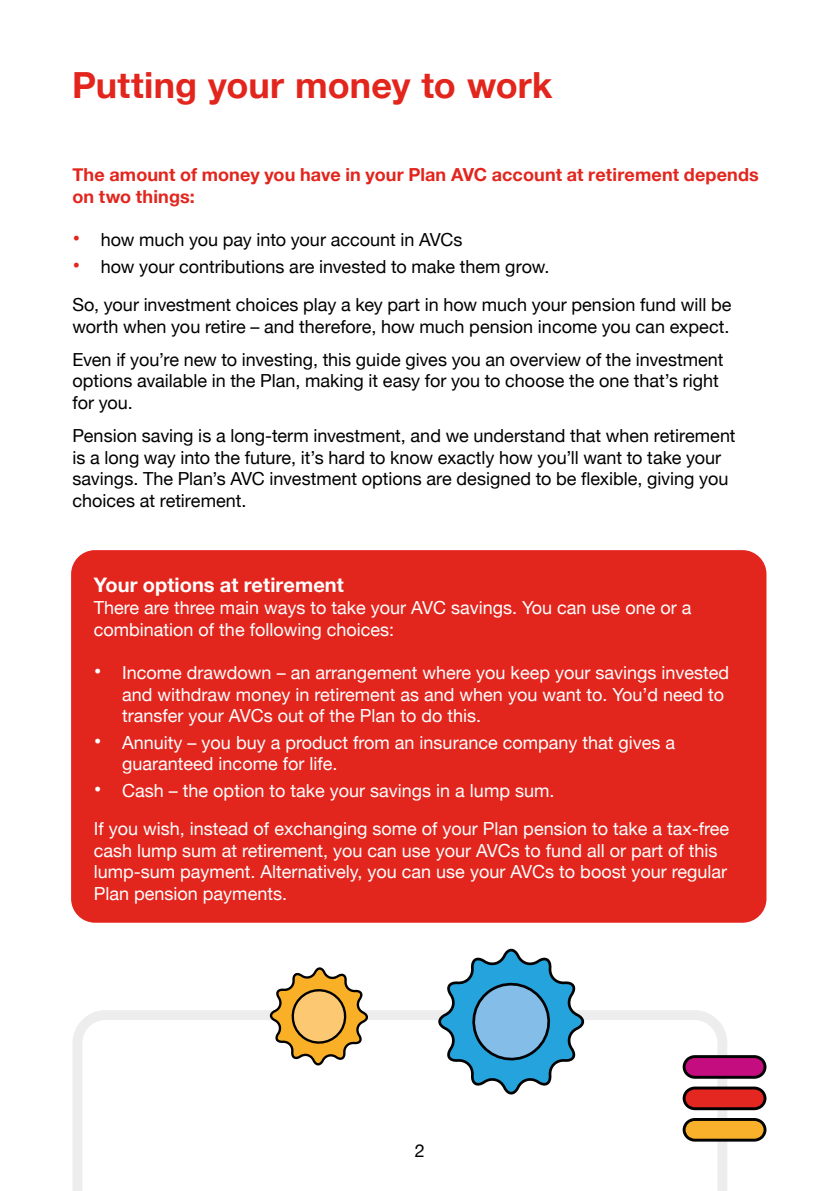
<style>
.page{position:relative;width:840px;height:1191px;background:#fff}
.page>*{position:absolute;margin:0;border:0;box-sizing:border-box;transform-origin:0 0}
.t1{font:700 36px "Helvetica Neue";color:#e2251d}
.t2{font:700 20px "Helvetica Neue";letter-spacing:.005em;color:#fff}
.t3{font:18px/21.6px "Helvetica Neue";color:#000}
.t4{font:18px/21.6px "Helvetica Neue";color:#fff}
.t5{font:700 18px/21.6px "Helvetica Neue";letter-spacing:.005em;color:#e2251d}
.s1{font-size:22px;color:#e2251d}
.s2{font-size:22px}
</style>
<div class="page">
<div style="left:71px;top:550px;width:695px;height:372px;background:#e2251d;border-radius:24px"></div>
<svg style="left:73px;top:1010px;width:654px;height:181px"></svg>
<svg style="left:682px;top:1118px;width:84px;height:23px;background:#b9872d"></svg>
<svg style="left:682px;top:1055px;width:84px;height:23px;background:#961a68"></svg>
<svg style="left:682px;top:1086px;width:84px;height:24px;background:#ab2f2c"></svg>
<svg style="left:434px;top:948px;width:154px;height:150px"></svg>
<svg style="left:266px;top:967px;width:105px;height:101px"></svg>
<h1 class="t1" style="left:72px;top:57px;width:482px">Putting your money to work</h1>
<p class="t5" style="left:72px;top:164px;width:687px">The amount of money you have in your Plan AVC account at retirement depends on two things:</p>
<p class="t3" style="left:72px;top:230px;width:391px"><span class="s1">•</span> how much you pay into your account in AVCs</p>
<p class="t3" style="left:72px;top:248px;width:660px;line-height:38.6px"><span class="s1">•</span> how your contributions are invested to make them grow.<br>So, your investment choices play a key part in how much your pension fund will be</p>
<p class="t3" style="left:72px;top:311px;width:658px;line-height:33px">worth when you retire – and therefore, how much pension income you can expect.<br>Even if you’re new to investing, this guide gives you an overview of the investment</p>
<p class="t3" style="left:72px;top:371px;width:647px">options available in the Plan, making it easy for you to choose the one that’s right for you.</p>
<p class="t3" style="left:72px;top:426px;width:664px">Pension saving is a long-term investment, and we understand that when retirement is a long way into the future, it’s hard to know exactly how you’ll want to take your savings. The Plan’s AVC investment options are designed to be flexible, giving you choices at retirement.</p>
<p class="t2" style="left:94px;top:569px;width:251px">Your options at retirement</p>
<p class="t4" style="left:94px;top:598px;width:598px">There are three main ways to take your AVC savings. You can use one or a combination of the following choices:</p>
<p class="t4" style="left:122px;top:663px;width:608px;text-indent:-28px"><span class="s2">•</span> Income drawdown – an arrangement where you keep your savings invested and withdraw money in retirement as and when you want to. You’d need to transfer your AVCs out of the Plan to do this.</p>
<p class="t4" style="left:122px;top:732px;width:554px;text-indent:-28px"><span class="s2">•</span> Annuity – you buy a product from an insurance company that gives a guaranteed income for life.</p>
<p class="t4" style="left:94px;top:772px;width:636px;line-height:38.6px"><span class="s2">•</span> Cash – the option to take your savings in a lump sum.<br>If you wish, instead of exchanging some of your Plan pension to take a tax-free</p>
<p class="t4" style="left:94px;top:840px;width:634px">cash lump sum at retirement, you can use your AVCs to fund all or part of this lump-sum payment. Alternatively, you can use your AVCs to boost your regular<br>Plan pension payments.</p>
<p class="t3" style="left:415px;top:1141px;width:12px">2</p>
</div>
